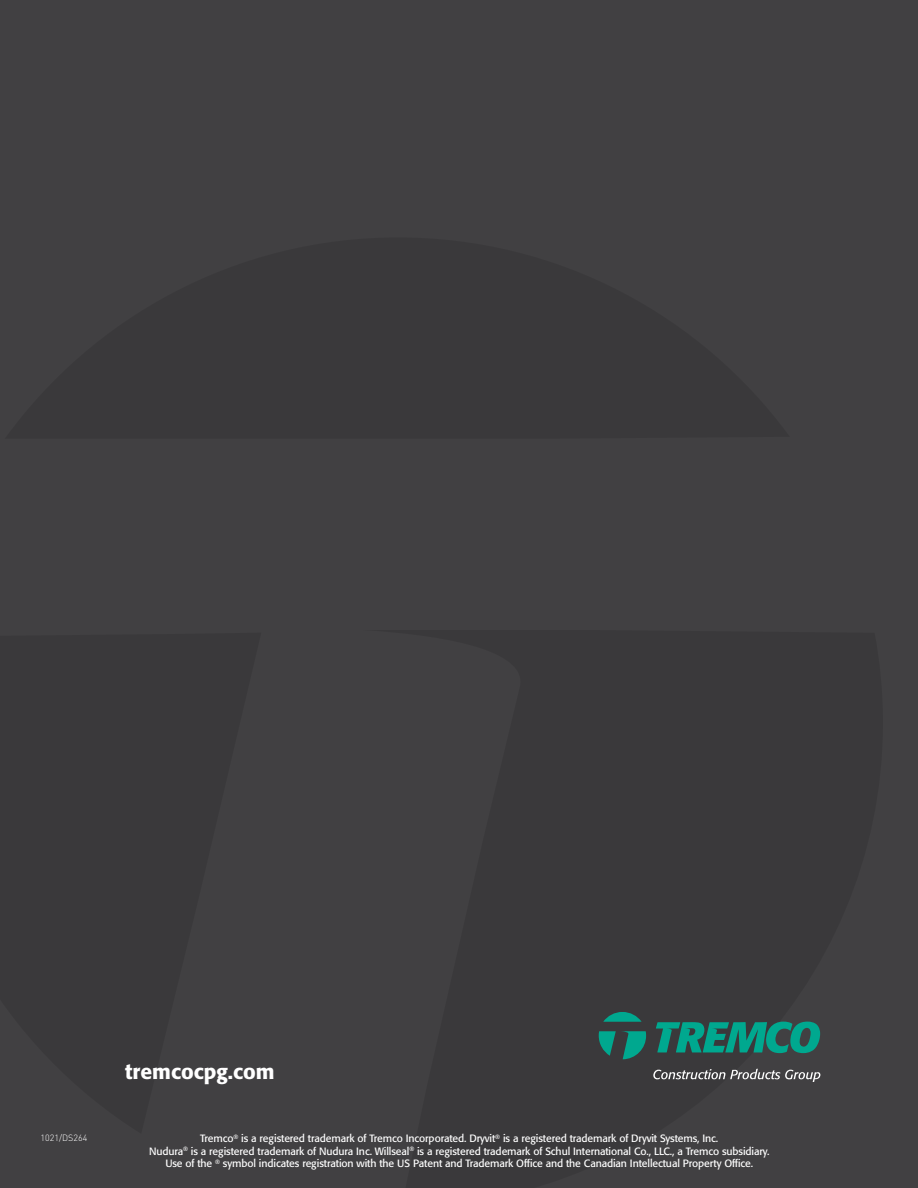
<style>
.page{position:relative;width:918px;height:1188px;background:#414042}
.page>*{position:absolute;margin:0;border:0;box-sizing:border-box;transform-origin:0 0}
.t1{font:500 21px "Formata Pro";color:#fff}
.t2{font:10.5px/12.6px "Formata Pro";letter-spacing:-.01em;color:#fff;text-align:center}
.t3{font:300 9px "DINOT";color:#fff}
</style>
<div class="page">
<svg style="left:603px;top:1013px;width:39px;height:9px"></svg>
<svg style="left:599px;top:1031px;width:47px;height:28px"></svg>
<svg style="left:656px;top:1022px;width:164px;height:31px"></svg>
<svg style="left:653px;top:1069px;width:167px;height:12px"></svg>
<p class="t3" style="left:40px;top:1132px;width:48px">1021/DS264</p>
<h1 class="t1" style="left:125px;top:1058px;width:151px">tremcocpg.com</h1>
<p class="t2" style="left:149px;top:1132px;width:622px">Tremco<sup>®</sup> is a registered trademark of Tremco Incorporated. Dryvit<sup>®</sup> is a registered trademark of Dryvit Systems, Inc.<br>Nudura<sup>®</sup> is a registered trademark of Nudura Inc. Willseal<sup>®</sup> is a registered trademark of Schul International Co., LLC., a Tremco subsidiary.<br>Use of the <sup>®</sup> symbol indicates registration with the US Patent and Trademark Office and the Canadian Intellectual Property Office.</p>
</div>
